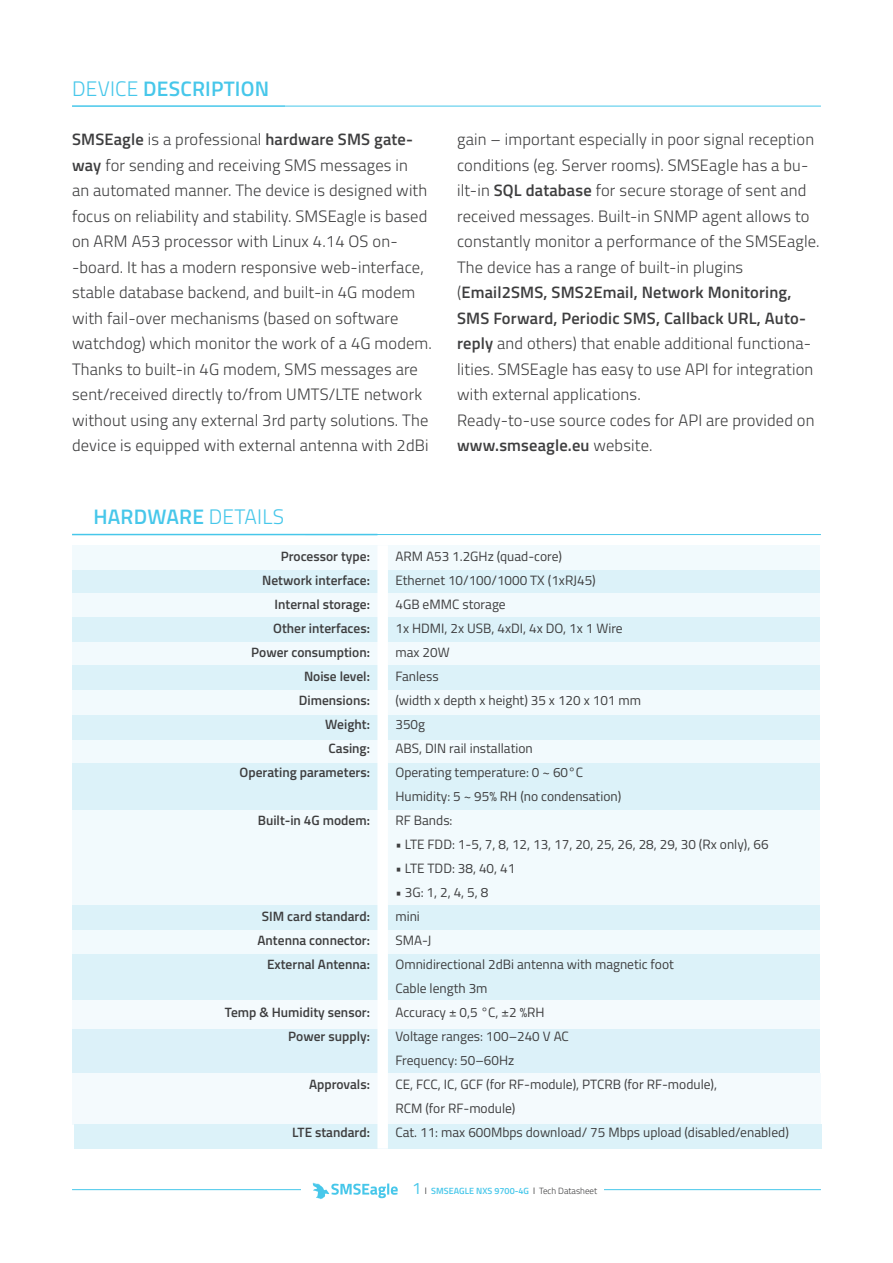
<style>
.page{position:relative;width:893px;height:1263px;background:#fff}
.page>*{position:absolute;margin:0;border:0;box-sizing:border-box;transform-origin:0 0}
.t1{font:600 21px "Titillium Web";letter-spacing:.01em;color:#47c7ea}
.t2{font:300 16.5px/25.5px "Titillium Web";letter-spacing:.01em;color:#3e3e3f}
.t3{font:13.5px/24px "Titillium Web";color:#3e3e3f}
.t4{font:600 13.5px/24px "Titillium Web";color:#3e3e3f;text-align:right}
.t5{font:600 9px "Titillium Web";letter-spacing:.01em;color:#47c7ea}
.s1{font-weight:300}
.s2{font-weight:600}
.s3{font-weight:400;font-size:16.5px}
.s4{font-weight:400;color:#3e3e3f}
.s5{font-weight:300;color:#3e3e3f}
</style>
<div class="page">
<hr style="left:72px;top:1189px;width:749px;height:1px;background:#47c7ea">
<hr style="left:72px;top:105px;width:213px;height:2px;background:#47c7ea">
<hr style="left:285px;top:106px;width:536px;height:1px;background:#47c7ea">
<div style="left:301px;top:1176px;width:108px;height:30px;background:#fff"></div>
<svg style="left:313px;top:1183px;width:85px;height:16px"></svg>
<div style="left:72px;top:569px;width:748px;height:24px;background:#dcf2f9"></div>
<div style="left:72px;top:545px;width:748px;height:24px;background:#f2fafd"></div>
<div style="left:72px;top:593px;width:748px;height:24px;background:#f2fafd"></div>
<div style="left:72px;top:641px;width:748px;height:24px;background:#f2fafd"></div>
<div style="left:72px;top:689px;width:748px;height:32px;background:#f2fafd"></div>
<div style="left:72px;top:737px;width:748px;height:31px;background:#f2fafd"></div>
<div style="left:72px;top:803px;width:748px;height:102px;background:#f2fafd"></div>
<div style="left:72px;top:917px;width:748px;height:49px;background:#f2fafd"></div>
<div style="left:72px;top:1027px;width:748px;height:65px;background:#dcf1f9"></div>
<div style="left:72px;top:617px;width:748px;height:24px;background:#dcf2f9"></div>
<div style="left:72px;top:665px;width:748px;height:24px;background:#dcf2f9"></div>
<div style="left:72px;top:715px;width:748px;height:24px;background:#dcf2f9"></div>
<div style="left:72px;top:905px;width:748px;height:24px;background:#dcf2f9"></div>
<div style="left:72px;top:954px;width:748px;height:51px;background:#dcf2f9"></div>
<div style="left:72px;top:1073px;width:749px;height:52px;background:#f4fafd"></div>
<div style="left:72px;top:763px;width:748px;height:46px;background:#dcf2f9"></div>
<div style="left:72px;top:1000px;width:748px;height:29px;background:#f4fafd"></div>
<hr style="left:305px;top:534px;width:516px;height:1px;background:#47c7ea">
<div style="left:74px;top:1125px;width:748px;height:24px;background:#dcf2f9"></div>
<hr style="left:72px;top:534px;width:305px;height:1px;background:#47c7ea">
<div style="left:377px;top:545px;width:11px;height:604px;background:#fff"></div>
<div style="left:405px;top:1175px;width:199px;height:30px;background:#fff"></div>
<p class="t1" style="left:72px;top:73px;width:199px"><span class="s1">DEVICE</span> DESCRIPTION</p>
<p class="t2" style="left:72px;top:126px;width:361px"><span class="s2">SMSEagle</span> is a professional <span class="s2">hardware SMS gate&shy;way</span> for sending and receiving SMS messages in<br>an automated manner. The device is designed with focus on reliability and stability. SMSEagle is based on ARM A53 processor with Linux 4.14 OS on--board. It has a modern responsive web-interface, stable database backend, and built-in 4G modem with fail-over mechanisms (based on software watchdog) which monitor the work of a 4G modem.<br>Thanks to built-in 4G modem, SMS messages are sent/received directly to/from UMTS/LTE network without using any external 3rd party solutions. The device is equipped with external antenna with 2dBi</p>
<p class="t2" style="left:457px;top:126px;width:364px">gain – important especially in poor signal reception conditions (eg. Server rooms). SMSEagle has a bu&shy;ilt-in <span class="s2">SQL database</span> for secure storage of sent and received messages. Built-in SNMP agent allows to constantly monitor a performance of the SMSEagle.<br>The device has a range of built-in plugins (<span class="s2">Email2SMS, SMS2Email, Network Monitoring, SMS Forward, Periodic SMS, Callback URL, Auto&shy;reply</span> and others) that enable additional functiona&shy;lities. SMSEagle has easy to use API for integration with external applications.<br>Ready-to-use source codes for API are provided on <span class="s2">www.smseagle.eu</span> website.</p>
<p class="t1" style="left:93px;top:501px;width:192px">HARDWARE <span class="s1">DETAILS</span></p>
<p class="t4" style="left:240px;top:544px;width:132px">Processor type:<br>Network interface:<br>Internal storage:<br>Other interfaces:<br>Power consumption:<br>Noise level:<br>Dimensions:<br>Weight:<br>Casing:<br>Operating parameters:</p>
<p class="t4" style="left:258px;top:808px;width:114px">Built-in 4G modem:</p>
<p class="t4" style="left:258px;top:904px;width:114px">SIM card standard:<br>Antenna connector:<br>External Antenna:</p>
<p class="t4" style="left:225px;top:1000px;width:146px">Temp &amp; Humidity sensor:<br>Power supply:</p>
<p class="t4" style="left:309px;top:1072px;width:62px">Approvals:</p>
<p class="t4" style="left:292px;top:1120px;width:79px">LTE standard:</p>
<p class="t3" style="left:395px;top:544px;width:247px">ARM A53 1.2GHz (quad-core)<br>Ethernet 10/100/1000 TX (1xRJ45)<br>4GB eMMC storage<br>1x HDMI, 2x USB, 4xDI, 4x DO, 1x 1 Wire max 20W<br>Fanless<br>(width x depth x height) 35 x 120 x 101 mm<br>350g<br>ABS, DIN rail installation<br>Operating temperature: 0 ~ 60°C<br>Humidity: 5 ~ 95% RH (no condensation)<br>RF Bands:</p>
<p class="t3" style="left:395px;top:832px;width:375px">• LTE FDD: 1-5, 7, 8, 12, 13, 17, 20, 25, 26, 28, 29, 30 (Rx only), 66</p>
<p class="t3" style="left:395px;top:856px;width:121px">• LTE TDD: 38, 40, 41</p>
<p class="t3" style="left:395px;top:880px;width:395px">• 3G: 1, 2, 4, 5, 8<br>mini<br>SMA-J<br>Omnidirectional 2dBi antenna with magnetic foot<br>Cable length 3m<br>Accuracy ± 0,5 °C, ±2 %RH<br>Voltage ranges: 100–240 V AC<br>Frequency: 50–60Hz<br>CE, FCC, IC, GCF (for RF-module), PTCRB (for RF-module),<br>RCM (for RF-module)<br>Cat. 11: max 600Mbps download/ 75 Mbps upload (disabled/enabled)</p>
<p class="t5" style="left:412px;top:1183px;width:187px"><span class="s3">1</span> <span class="s4">l</span> SMSEAGLE NXS 9700-4G <span class="s4">l</span> <span class="s5">Tech Datasheet</span></p>
</div>
